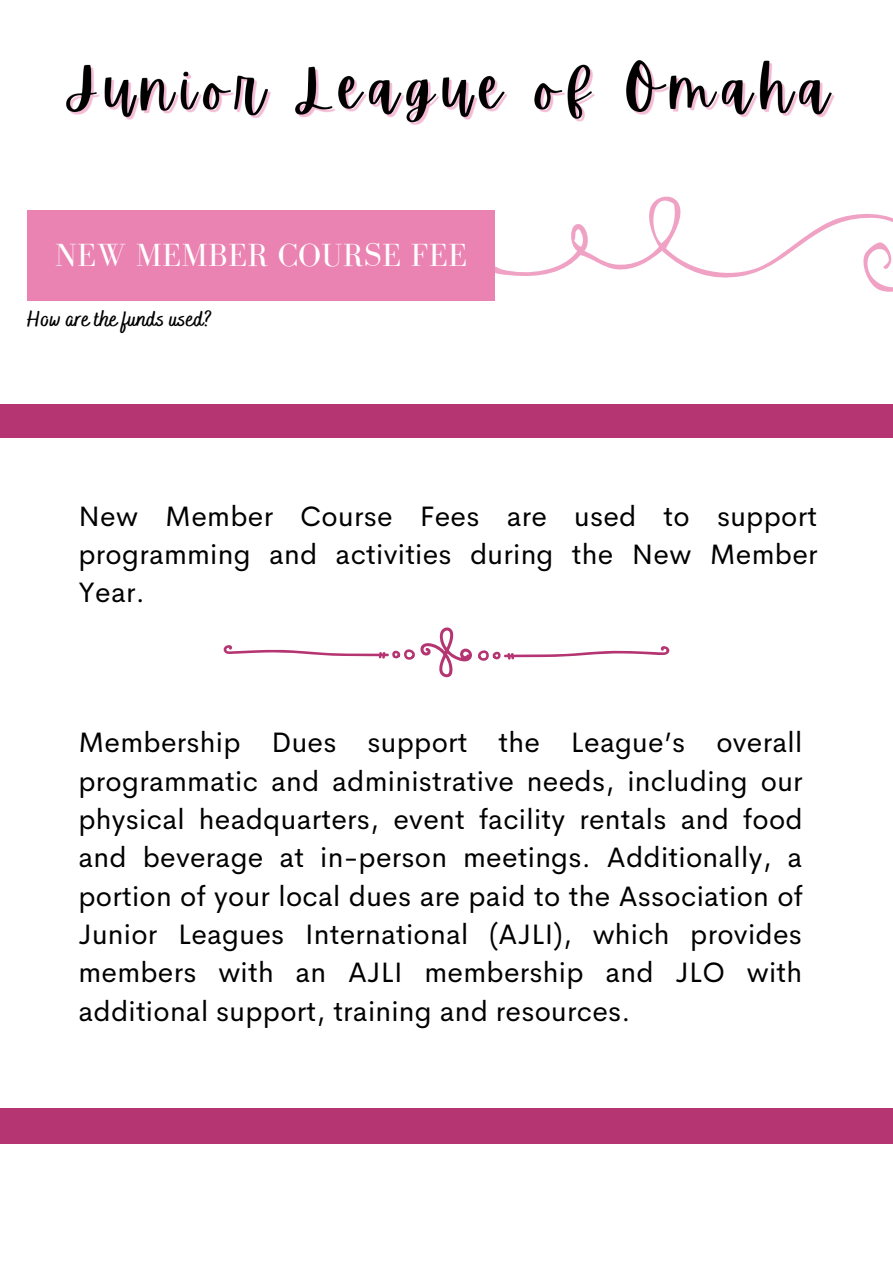
<style>
.page{position:relative;width:893px;height:1264px;background:#fff}
.page>*{position:absolute;margin:0;border:0;box-sizing:border-box;transform-origin:0 0}
.t1{font:33px "Bodoni FLF";letter-spacing:.01em;color:#fff}
.t2{font:28.2px/38.4px "Cerebri Sans";letter-spacing:.01em;color:#000;text-align:justify}
.t3{font:700 22.5px "Bakerie Smooth";letter-spacing:.01em;color:#000}
</style>
<div class="page">
<svg style="left:495px;top:196px;width:397px;height:96px"></svg>
<div style="left:27px;top:210px;width:468px;height:90px;background:#eb83b2"></div>
<div style="left:0;top:404px;width:892px;height:739px;background:#b53572"></div>
<div style="left:0;top:438px;width:892px;height:669px;background:#fff"></div>
<svg style="left:223px;top:627px;width:446px;height:50px"></svg>
<img style="left:66px;top:60px;width:769px;height:65px">
<p class="t1" style="left:55px;top:237px;width:413px">NEW MEMBER COURSE FEE</p>
<p class="t3" style="left:27px;top:305px;width:186px">How are the funds used?</p>
<p class="t2" style="left:78px;top:496px;width:740px">New Member Course Fees are used to support programming and activities during the New Member Year.</p>
<p class="t2" style="left:78px;top:723px;width:725px">Membership Dues support the League’s overall programmatic and administrative needs, including our physical headquarters, event facility rentals and food and beverage at in-person meetings. Additionally, a portion of your local dues are paid to the Association of Junior Leagues International (AJLI), which provides members with an AJLI membership and JLO with additional support, training and resources.</p>
</div>
